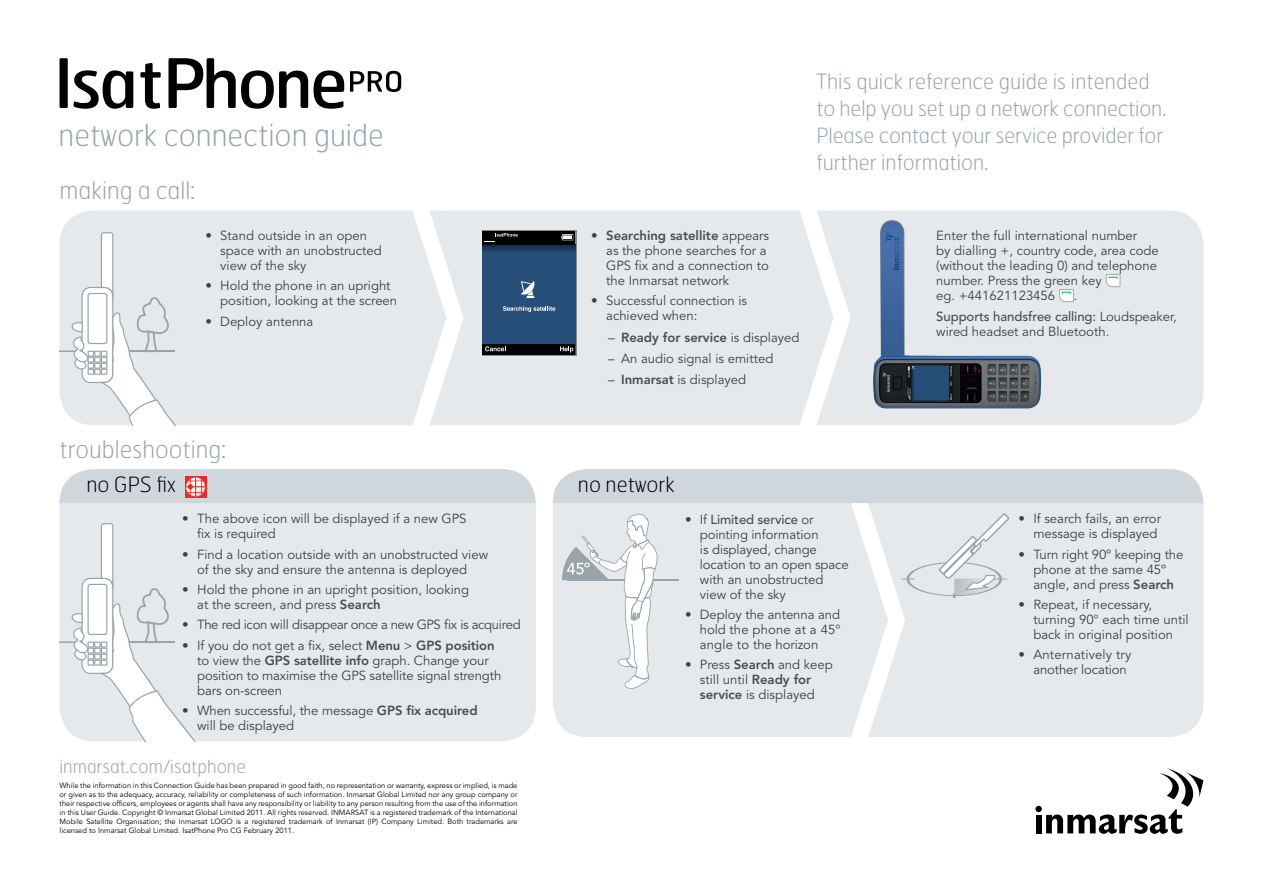
<style>
.page{position:relative;width:1263px;height:893px;background:#fff}
.page>*{position:absolute;margin:0;border:0;box-sizing:border-box;transform-origin:0 0}
.t1{font:100 30px "Hermes";color:#98a4ab}
.t2{font:100 24px "Hermes";color:#98a4ab}
.t3{font:100 21px/27px "Hermes";letter-spacing:-.005em;color:#98a4ab}
.t4{font:100 21px "Hermes";color:#000}
.t5{font:100 18px "Hermes";color:#98a4ab}
.t6{font:13.2px/15px "Avenir";color:#414042}
.t7{font:13.2px "Avenir";letter-spacing:-.03em;color:#414042}
.t8{font:500 13.2px/21.5px "Avenir";letter-spacing:-.005em;color:#4d4d4f}
.t9{font:800 13.2px "Avenir";color:#4d4d4f}
.t10{font:7.5px/9px "Avenir";color:#000;text-align:justify}
.s1{font-weight:800;color:#4d4d4f}
.s2{font-weight:400;color:#414042}
.s3{font-weight:500;color:#4d4d4f}
</style>
<div class="page">
<div style="left:61px;top:210px;width:368px;height:215px;background:#e5e9ec"></div>
<div style="left:429px;top:210px;width:387px;height:215px;background:#e5e9ec"></div>
<svg style="left:816px;top:210px;width:387px;height:215px;background:#e6eaed"></svg>
<img style="left:873px;top:220px;width:168px;height:188px">
<div style="left:60px;top:58px;width:8px;height:50px;background:#000;border-radius:2px"></div>
<svg style="left:73px;top:70px;width:60px;height:39px"></svg>
<svg style="left:140px;top:63px;width:21px;height:46px"></svg>
<svg style="left:168px;top:58px;width:176px;height:51px"></svg>
<svg style="left:350px;top:71px;width:51px;height:21px"></svg>
<svg style="left:482px;top:230px;width:94px;height:126px"></svg>
<svg style="left:483px;top:244px;width:92px;height:100px;background:#254c76"></svg>
<div style="left:483px;top:231px;width:92px;height:13px;background:#000"></div>
<div style="left:483px;top:344px;width:92px;height:11px;background:#000"></div>
<svg style="left:484px;top:233px;width:34px;height:9px"></svg>
<svg style="left:561px;top:234px;width:12px;height:6px"></svg>
<svg style="left:521px;top:281px;width:14px;height:17px"></svg>
<svg style="left:503px;top:306px;width:52px;height:6px"></svg>
<svg style="left:485px;top:346px;width:21px;height:5px"></svg>
<svg style="left:560px;top:346px;width:13px;height:6px"></svg>
<div style="left:60px;top:469px;width:476px;height:272px;background:#e5e9ec;border-radius:34px"></div>
<div style="left:60px;top:469px;width:476px;height:34px;background:#d0d7dc"></div>
<div style="left:1036px;top:815px;width:5px;height:18px;background:#000"></div>
<div style="left:1035px;top:806px;width:7px;height:6px;background:#000;border-radius:50%"></div>
<svg style="left:1046px;top:768px;width:157px;height:66px"></svg>
<svg style="left:1105px;top:274px;width:15px;height:13px"></svg>
<svg style="left:1059px;top:289px;width:15px;height:13px"></svg>
<svg style="left:60px;top:523px;width:135px;height:218px"></svg>
<svg style="left:60px;top:232px;width:135px;height:193px"></svg>
<svg style="left:553px;top:469px;width:650px;height:268px;background:#e2e6e9"></svg>
<h1 class="t1" style="left:58px;top:116px;width:327px">network connection guide</h1>
<h2 class="t2" style="left:60px;top:176px;width:137px">making a call:</h2>
<p class="t6" style="left:220px;top:228px;width:163px;text-indent:-15px">• Stand outside in an open space with an unobstructed view of the sky</p>
<p class="t6" style="left:220px;top:279px;width:178px;text-indent:-15px">• Hold the phone in an upright position, looking at the screen</p>
<p class="t6" style="left:205px;top:314px;width:110px">• Deploy antenna</p>
<h2 class="t2" style="left:60px;top:434px;width:168px">troubleshooting:</h2>
<h3 class="t4" style="left:86px;top:472px;width:91px">no GPS fix</h3>
<p class="t6" style="left:197px;top:512px;width:271px;text-indent:-15px">• The above icon will be displayed if a new GPS fix is required</p>
<p class="t6" style="left:182px;top:547px;width:307px;text-align:center">• Find a location outside with an unobstructed view of the sky and ensure the antenna is deployed</p>
<p class="t6" style="left:197px;top:582px;width:273px;text-indent:-15px">• Hold the phone in an upright position, looking at the screen, and press <span class="s1">Search</span></p>
<p class="t7" style="left:182px;top:617px;width:340px">• The red icon will disappear once a new GPS fix is acquired</p>
<p class="t6" style="left:197px;top:638px;width:306px;text-indent:-15px">• If you do not get a fix, select <span class="s1">Menu</span> &gt; <span class="s1">GPS position </span>to view the <span class="s1">GPS satellite info</span> graph. Change your position to maximise the GPS satellite signal strength bars on-screen</p>
<p class="t6" style="left:197px;top:703px;width:282px;text-indent:-15px">• When successful, the message <span class="s1">GPS fix acquired </span>will be displayed</p>
<h3 class="t5" style="left:60px;top:755px;width:188px">inmarsat.com/isatphone</h3>
<p class="t10" style="left:59px;top:781px;width:459px">While the information in this Connection Guide has been prepared in good faith, no representation or warranty, express or implied, is made or given as to the adequacy, accuracy, reliability or completeness of such information. Inmarsat Global Limited nor any group company or their respective officers, employees or agents shall have any responsibility or liability to any person resulting from the use of the information in this User Guide. Copyright © Inmarsat Global Limited 2011. All rights reserved. INMARSAT is a registered trademark of the International Mobile Satellite Organisation; the Inmarsat LOGO is a registered trademark of Inmarsat (IP) Company Limited. Both trademarks are licensed to Inmarsat Global Limited. IsatPhone Pro CG February 2011.</p>
<h3 class="t3" style="left:816px;top:67px;width:351px">This quick reference guide is intended to help you set up a network connection.<br>Please contact your service provider for further information.</h3>
<p class="t6" style="left:606px;top:228px;width:164px;text-indent:-15px">• <span class="s1">Searching satellite</span> appears as the phone searches for a<br>GPS fix and a connection to the Inmarsat network</p>
<p class="t6" style="left:606px;top:294px;width:143px;text-indent:-15px">• Successful connection is achieved when:</p>
<p class="t9" style="left:608px;top:330px;width:193px"><span class="s2">–</span> Ready for service <span class="s2">is displayed</span></p>
<p class="t6" style="left:608px;top:351px;width:167px">– An audio signal is emitted</p>
<p class="t6" style="left:608px;top:372px;width:139px">– <span class="s1">Inmarsat</span> is displayed</p>
<p class="t6" style="left:936px;top:228px;width:224px">Enter the full international number<br>by dialling +, country code, area code (without the leading 0) and telephone number. Press the green key<br>eg. +441621123456</p>
<p class="t8" style="left:936px;top:285px;width:242px;text-indent:138px"><span class="s2">.<br></span>Supports handsfree calling: <span class="s2">Loudspeaker,</span></p>
<p class="t6" style="left:936px;top:325px;width:175px">wired headset and Bluetooth.</p>
<h3 class="t4" style="left:578px;top:472px;width:98px">no network</h3>
<p class="t6" style="left:700px;top:512px;width:150px;text-indent:-15px">• If <span class="s3">Limited service</span> or pointing information<br>is displayed, change location to an open space with an unobstructed view of the sky</p>
<p class="t6" style="left:700px;top:607px;width:142px;text-align:justify;text-indent:-15px">• Deploy the antenna and hold the phone at a 45° angle to the horizon</p>
<p class="t6" style="left:685px;top:657px;width:149px;text-align:center">• Press <span class="s1">Search</span> and keep still until <span class="s1">Ready for service</span> is displayed</p>
<p class="t6" style="left:1018px;top:512px;width:144px;text-align:right">• If search fails, an error message is displayed</p>
<p class="t6" style="left:1018px;top:547px;width:166px;text-align:center">• Turn right 90º keeping the phone at the same 45º angle, and press <span class="s1">Search</span></p>
<p class="t6" style="left:1033px;top:597px;width:157px;text-indent:-15px">• Repeat, if necessary, turning 90° each time until back in original position</p>
<p class="t6" style="left:1033px;top:648px;width:100px;text-indent:-15px">• Anternatively try another location</p>
</div>
